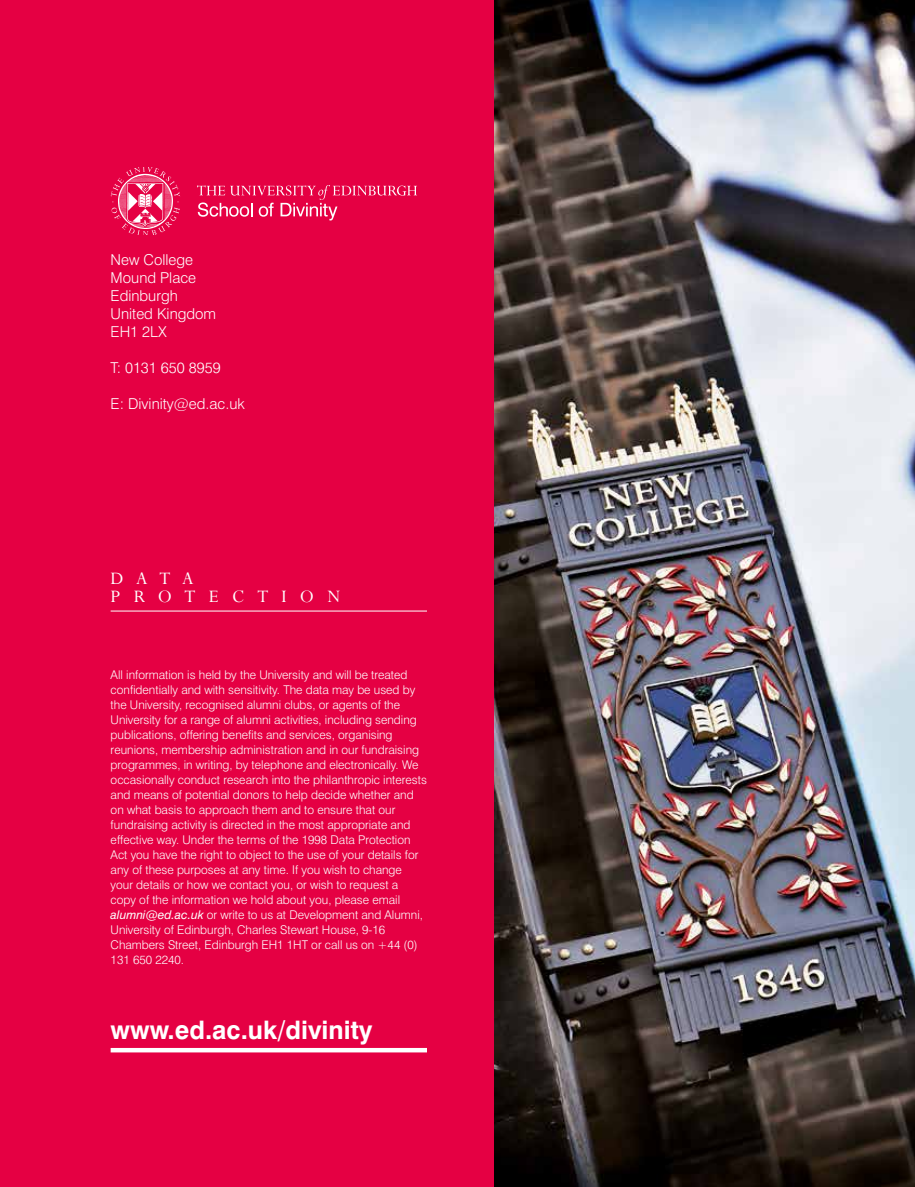
<style>
.page{position:relative;width:915px;height:1187px;background:#fff}
.page>*{position:absolute;margin:0;border:0;box-sizing:border-box;transform-origin:0 0}
.t1{font:700 25.5px "Swiss 721 BT";color:#fff}
.t2{font:19.5px/18px "Perpetua";letter-spacing:.68em;color:#fff}
.t3{font:300 15px/18px "Swiss 721 BT";color:#fff}
.t4{font:300 12px/15px "Swiss 721 BT";color:#fff}
.s1{font-weight:400;font-style:italic}
</style>
<div class="page">
<img style="left:493px;top:0;width:421px;height:1186px">
<div style="left:0;top:0;width:493px;height:1186px;background:#e50043"></div>
<svg style="left:197px;top:185px;width:220px;height:35px"></svg>
<svg style="left:111px;top:168px;width:69px;height:67px"></svg>
<div style="left:111px;top:1047px;width:316px;height:5px;background:#fff"></div>
<hr style="left:111px;top:610px;width:316px;height:1px;background:#fff">
<p class="t3" style="left:111px;top:250px;width:107px">New College<br>Mound Place<br>Edinburgh<br>United Kingdom<br>EH1 2LX</p>
<p class="t3" style="left:111px;top:358px;width:112px">T: 0131 650 8959</p>
<p class="t3" style="left:111px;top:394px;width:136px">E: Divinity@ed.ac.uk</p>
<h2 class="t2" style="left:111px;top:569px;width:231px">DATA<br>PROTECTION</h2>
<p class="t4" style="left:111px;top:667px;width:318px">All information is held by the University and will be treated confidentially and with sensitivity. The data may be used by the University, recognised alumni clubs, or agents of the University for a range of alumni activities, including sending publications, offering benefits and services, organising reunions, membership administration and in our fundraising programmes, in writing, by telephone and electronically. We occasionally conduct research into the philanthropic interests and means of potential donors to help decide whether and on what basis to approach them and to ensure that our fundraising activity is directed in the most appropriate and effective way. Under the terms of the 1998 Data Protection Act you have the right to object to the use of your details for any of these purposes at any time. If you wish to change your details or how we contact you, or wish to request a<br>copy of the information we hold about you, please email <span class="s1">alumni@ed.ac.uk</span> or write to us at Development and Alumni, University of Edinburgh, Charles Stewart House, 9-16<br>Chambers Street, Edinburgh EH1 1HT or call us on +44 (0)<br>131 650 2240.</p>
<h1 class="t1" style="left:111px;top:1014px;width:263px">www.ed.ac.uk/divinity</h1>
</div>
